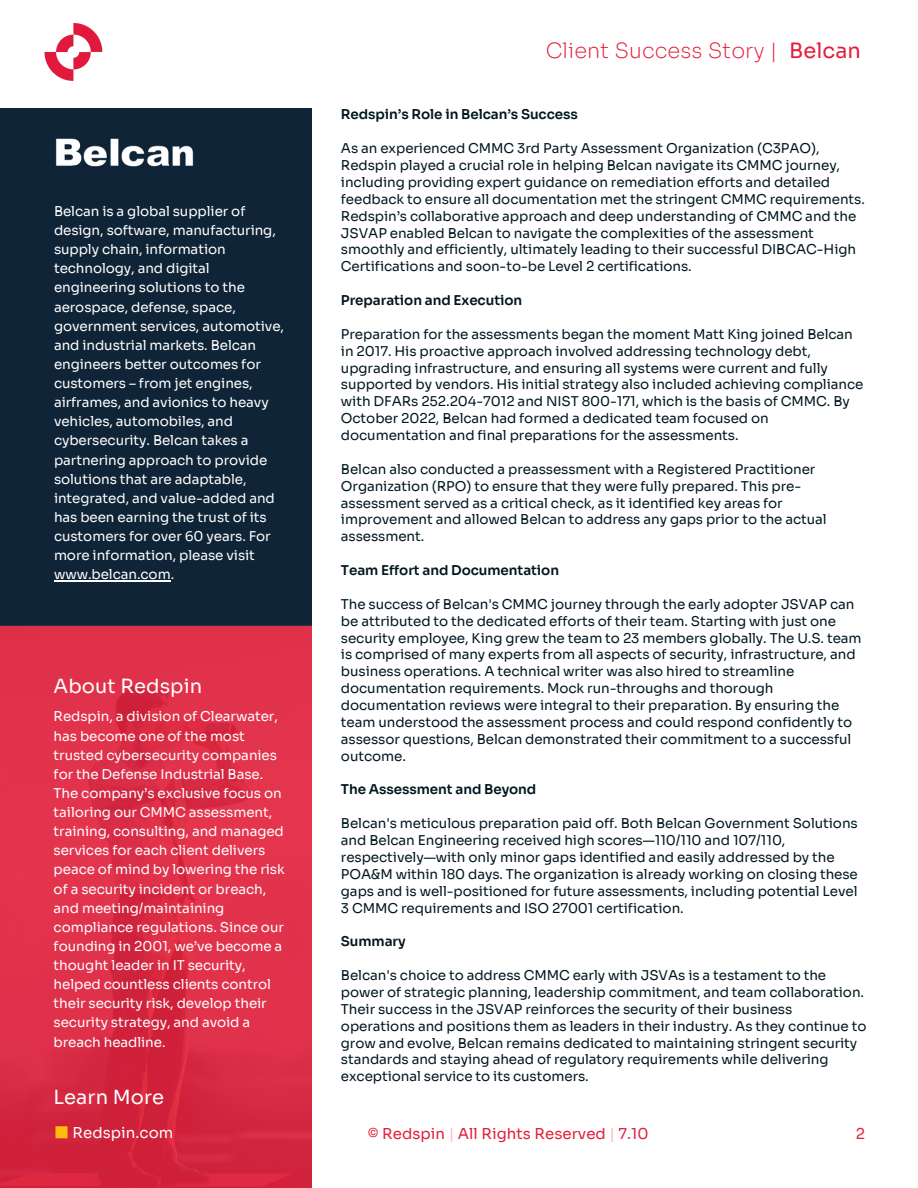
<style>
.page{position:relative;width:918px;height:1188px;background:#fff}
.page>*{position:absolute;margin:0;border:0;box-sizing:border-box;transform-origin:0 0}
.t1{font:200 21px "Sora";letter-spacing:.005em;color:#e31e3a}
.t2{font:21px "Sora";letter-spacing:.005em;color:#e31e3a}
.t3{font:19.5px "Sora";letter-spacing:.005em;color:#fff}
.t4{font:15px "Sora";letter-spacing:.005em;color:#e31e3a}
.t5{font:15px "Sora";letter-spacing:.005em;color:#fff}
.t6{font:13.5px/16.8px "Sora";letter-spacing:-.005em;color:#00171f}
.t7{font:13.5px/19.2px "Sora";letter-spacing:-.005em;color:#fff}
.t8{font:600 13.5px "Sora";letter-spacing:-.005em;color:#00171f}
.s1{font-family:"Noto Sans CJ Ksc";color:#ffbe0b}
.s2{color:#ffb8c2}
</style>
<div class="page">
<div style="left:0;top:108px;width:311px;height:518px;background:#0f2437"></div>
<img style="left:44px;top:23px;width:59px;height:57px">
<img style="left:55px;top:138px;width:139px;height:29px">
<img style="left:0;top:626px;width:312px;height:562px">
<hr style="left:54px;top:580px;width:117px;height:2px;background:#fff">
<h3 class="t7" style="left:54px;top:202px;width:232px">Belcan is a global supplier of design, software, manufacturing, supply chain, information technology, and digital engineering solutions to the aerospace, defense, space, government services, automotive, and industrial markets. Belcan engineers better outcomes for customers – from jet engines, airframes, and avionics to heavy vehicles, automobiles, and cybersecurity. Belcan takes a partnering approach to provide solutions that are adaptable, integrated, and value-added and has been earning the trust of its customers for over 60 years. For more information, please visit www.belcan.com.</h3>
<h3 class="t3" style="left:54px;top:674px;width:150px">About Redspin</h3>
<p class="t7" style="left:54px;top:707px;width:233px">Redspin, a division of Clearwater, has become one of the most trusted cybersecurity companies for the Defense Industrial Base.<br>The company’s exclusive focus on tailoring our CMMC assessment, training, consulting, and managed services for each client delivers peace of mind by lowering the risk of a security incident or breach, and meeting/maintaining compliance regulations. Since our founding in 2001, we’ve become a thought leader in IT security, helped countless clients control their security risk, develop their security strategy, and avoid a breach headline.</p>
<p class="t3" style="left:54px;top:1085px;width:112px">Learn More</p>
<p class="t1" style="left:546px;top:38px;width:233px">Client Success Story |</p>
<h2 class="t2" style="left:789px;top:38px;width:73px">Belcan</h2>
<h1 class="t8" style="left:341px;top:106px;width:238px">Redspin’s Role in Belcan’s Success</h1>
<p class="t6" style="left:341px;top:140px;width:525px">As an experienced CMMC 3rd Party Assessment Organization (C3PAO), Redspin played a crucial role in helping Belcan navigate its CMMC journey, including providing expert guidance on remediation efforts and detailed feedback to ensure all documentation met the stringent CMMC requirements.<br>Redspin’s collaborative approach and deep understanding of CMMC and the JSVAP enabled Belcan to navigate the complexities of the assessment smoothly and efficiently, ultimately leading to their successful DIBCAC-High Certifications and soon-to-be Level 2 certifications.</p>
<p class="t8" style="left:341px;top:292px;width:183px">Preparation and Execution</p>
<p class="t6" style="left:341px;top:326px;width:524px">Preparation for the assessments began the moment Matt King joined Belcan in 2017. His proactive approach involved addressing technology debt, upgrading infrastructure, and ensuring all systems were current and fully supported by vendors. His initial strategy also included achieving compliance with DFARs 252.204-7012 and NIST 800-171, which is the basis of CMMC. By October 2022, Belcan had formed a dedicated team focused on documentation and final preparations for the assessments.</p>
<p class="t6" style="left:341px;top:461px;width:487px">Belcan also conducted a preassessment with a Registered Practitioner Organization (RPO) to ensure that they were fully prepared. This pre&shy;assessment served as a critical check, as it identified key areas for improvement and allowed Belcan to address any gaps prior to the actual assessment.</p>
<h1 class="t8" style="left:341px;top:562px;width:220px">Team Effort and Documentation</h1>
<h2 class="t6" style="left:341px;top:596px;width:522px">The success of Belcan's CMMC journey through the early adopter JSVAP can be attributed to the dedicated efforts of their team. Starting with just one security employee, King grew the team to 23 members globally. The U.S. team is comprised of many experts from all aspects of security, infrastructure, and business operations. A technical writer was also hired to streamline documentation requirements. Mock run-throughs and thorough documentation reviews were integral to their preparation. By ensuring the team understood the assessment process and could respond confidently to assessor questions, Belcan demonstrated their commitment to a successful outcome.</h2>
<h1 class="t8" style="left:341px;top:781px;width:197px">The Assessment and Beyond</h1>
<h3 class="t6" style="left:341px;top:815px;width:518px">Belcan's meticulous preparation paid off. Both Belcan Government Solutions and Belcan Engineering received high scores—110/110 and 107/110, respectively—with only minor gaps identified and easily addressed by the POA&amp;M within 180 days. The organization is already working on closing these gaps and is well-positioned for future assessments, including potential Level 3 CMMC requirements and ISO 27001 certification.</h3>
<p class="t8" style="left:341px;top:933px;width:66px">Summary</p>
<h3 class="t6" style="left:341px;top:967px;width:527px">Belcan's choice to address CMMC early with JSVAs is a testament to the power of strategic planning, leadership commitment, and team collaboration.<br>Their success in the JSVAP reinforces the security of their business operations and positions them as leaders in their industry. As they continue to grow and evolve, Belcan remains dedicated to maintaining stringent security standards and staying ahead of regulatory requirements while delivering exceptional service to its customers.</h3>
<p class="t5" style="left:54px;top:1124px;width:121px"><span class="s1">■</span> Redspin.com</p>
<p class="t4" style="left:368px;top:1125px;width:282px">© Redspin <span class="s2">|</span> All Rights Reserved <span class="s2">|</span> 7.10</p>
<h3 class="t4" style="left:856px;top:1125px;width:11px">2</h3>
</div>
